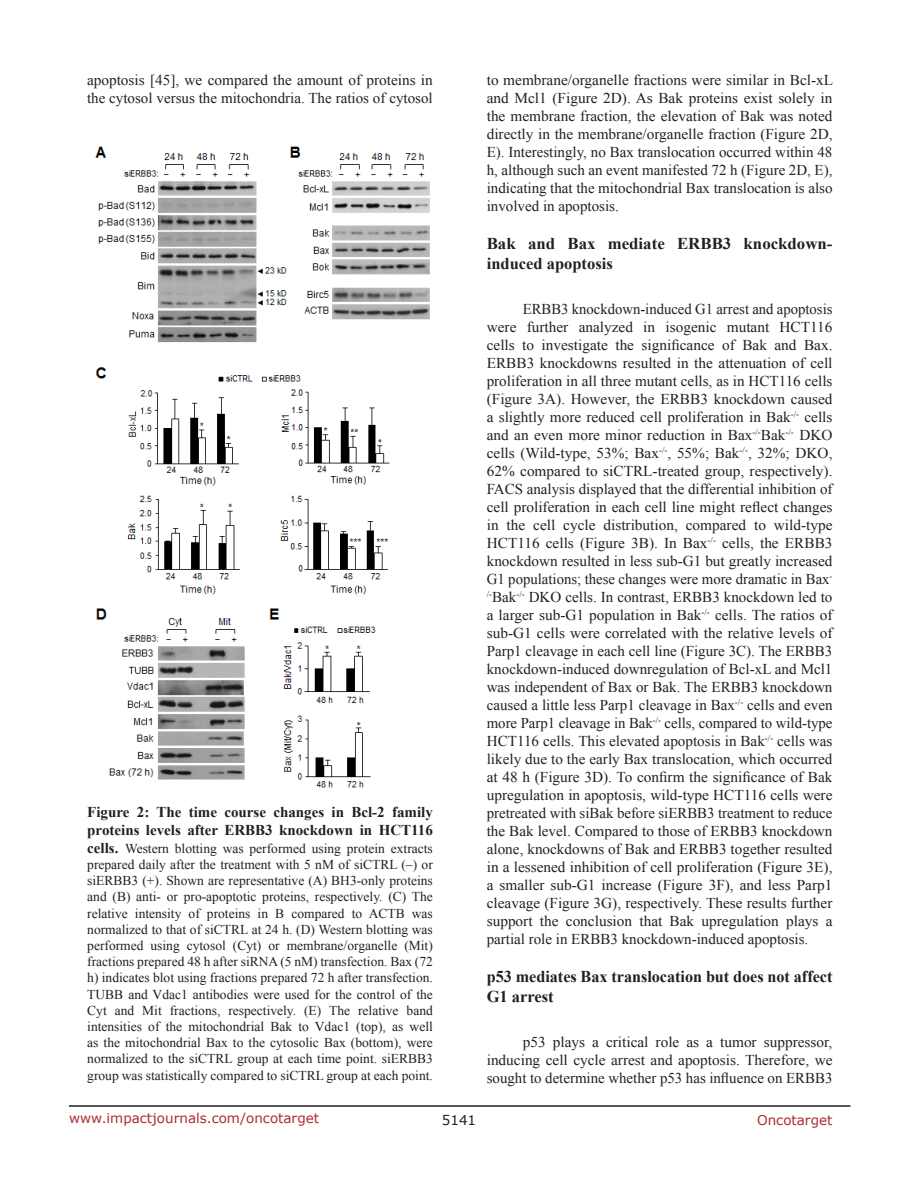
<style>
.page{position:relative;width:918px;height:1188px;background:#fff}
.page>*{position:absolute;margin:0;border:0;box-sizing:border-box;transform-origin:0 0}
.SubHeading{font:700 16.5px/19.8px "Times New Roman";color:#221f22}
.BodyText{font:15px/18px "Times New Roman";color:#221f22;text-align:justify}
.FigureText{font:700 15px/18px "Times New Roman";color:#221f22}
.FigureText-2{font:13.5px/16.2px "Times New Roman";color:#221f22;text-align:justify}
.t1{font:13.5px "Verdana";color:#ac2b31}
.t2{font:13.5px "Verdana";color:#221f22}
.s1{font-weight:700;font-size:15px}
</style>
<div class="page">
<hr style="left:69px;top:1105px;width:781px;height:2px;background:#231f20">
<img style="left:95px;top:146px;width:335px;height:642px">
<p class="BodyText" style="left:87px;top:71px;width:347px">apoptosis [45], we compared the amount of proteins in the cytosol versus the mitochondria. The ratios of cytosol</p>
<p class="BodyText" style="left:487px;top:71px;width:348px">to membrane/organelle fractions were similar in Bcl-xL and Mcl1 (Figure 2D). As Bak proteins exist solely in the membrane fraction, the elevation of Bak was noted directly in the membrane/organelle fraction (Figure 2D, E). Interestingly, no Bax translocation occurred within 48 h, although such an event manifested 72 h (Figure 2D, E), indicating that the mitochondrial Bax translocation is also involved in apoptosis.</p>
<p class="SubHeading" style="left:487px;top:233px;width:347px">Bak and Bax mediate ERBB3 knockdown&shy;induced apoptosis</p>
<p class="BodyText" style="left:487px;top:300px;width:347px;text-indent:36px">ERBB3 knockdown-induced G1 arrest and apoptosis were further analyzed in isogenic mutant HCT116 cells to investigate the significance of Bak and Bax.<br>ERBB3 knockdowns resulted in the attenuation of cell proliferation in all three mutant cells, as in HCT116 cells (Figure 3A). However, the ERBB3 knockdown caused a slightly more reduced cell proliferation in Bak<sup>-/-</sup> cells and an even more minor reduction in Bax<sup>-/-</sup>Bak<sup>-/-</sup> DKO cells (Wild-type, 53%; Bax<sup>-/-</sup>, 55%; Bak<sup>-/-</sup>, 32%; DKO, 62% compared to siCTRL-treated group, respectively).<br>FACS analysis displayed that the differential inhibition of cell proliferation in each cell line might reflect changes in the cell cycle distribution, compared to wild-type HCT116 cells (Figure 3B). In Bax<sup>-/-</sup> cells, the ERBB3 knockdown resulted in less sub-G1 but greatly increased G1 populations; these changes were more dramatic in Bax<sup>-/-</sup>Bak<sup>-/-</sup> DKO cells. In contrast, ERBB3 knockdown led to a larger sub-G1 population in Bak<sup>-/-</sup> cells. The ratios of sub-G1 cells were correlated with the relative levels of Parp1 cleavage in each cell line (Figure 3C). The ERBB3 knockdown-induced downregulation of Bcl-xL and Mcl1 was independent of Bax or Bak. The ERBB3 knockdown caused a little less Parp1 cleavage in Bax<sup>-/-</sup> cells and even more Parp1 cleavage in Bak<sup>-/-</sup> cells, compared to wild-type HCT116 cells. This elevated apoptosis in Bak<sup>-/-</sup> cells was likely due to the early Bax translocation, which occurred at 48 h (Figure 3D). To confirm the significance of Bak upregulation in apoptosis, wild-type HCT116 cells were pretreated with siBak before siERBB3 treatment to reduce the Bak level. Compared to those of ERBB3 knockdown alone, knockdowns of Bak and ERBB3 together resulted in a lessened inhibition of cell proliferation (Figure 3E), a smaller sub-G1 increase (Figure 3F), and less Parp1 cleavage (Figure 3G), respectively. These results further support the conclusion that Bak upregulation plays a partial role in ERBB3 knockdown-induced apoptosis.</p>
<p class="SubHeading" style="left:487px;top:966px;width:347px">p53 mediates Bax translocation but does not affect<br>G1 arrest</p>
<p class="BodyText" style="left:487px;top:1032px;width:347px;text-indent:36px">p53 plays a critical role as a tumor suppressor, inducing cell cycle arrest and apoptosis. Therefore, we sought to determine whether p53 has influence on ERBB3</p>
<p class="FigureText" style="left:87px;top:802px;width:347px">Figure 2: The time course changes in Bcl-2 family proteins levels after ERBB3 knockdown in HCT116</p>
<p class="FigureText-2" style="left:87px;top:840px;width:347px"><span class="s1">cells.</span> Western blotting was performed using protein extracts prepared daily after the treatment with 5 nM of siCTRL (–) or siERBB3 (+). Shown are representative (A) BH3-only proteins and (B) anti- or pro-apoptotic proteins, respectively. (C) The relative intensity of proteins in B compared to ACTB was normalized to that of siCTRL at 24 h. (D) Western blotting was performed using cytosol (Cyt) or membrane/organelle (Mit) fractions prepared 48 h after siRNA (5 nM) transfection. Bax (72 h) indicates blot using fractions prepared 72 h after transfection.<br>TUBB and Vdac1 antibodies were used for the control of the Cyt and Mit fractions, respectively. (E) The relative band intensities of the mitochondrial Bak to Vdac1 (top), as well as the mitochondrial Bax to the cytosolic Bax (bottom), were normalized to the siCTRL group at each time point. siERBB3 group was statistically compared to siCTRL group at each point.</p>
<p class="t1" style="left:69px;top:1109px;width:252px">www.impactjournals.com/oncotarget</p>
<p class="t2" style="left:442px;top:1111px;width:36px">5141</p>
<p class="t1" style="left:757px;top:1111px;width:77px">Oncotarget</p>
</div>
